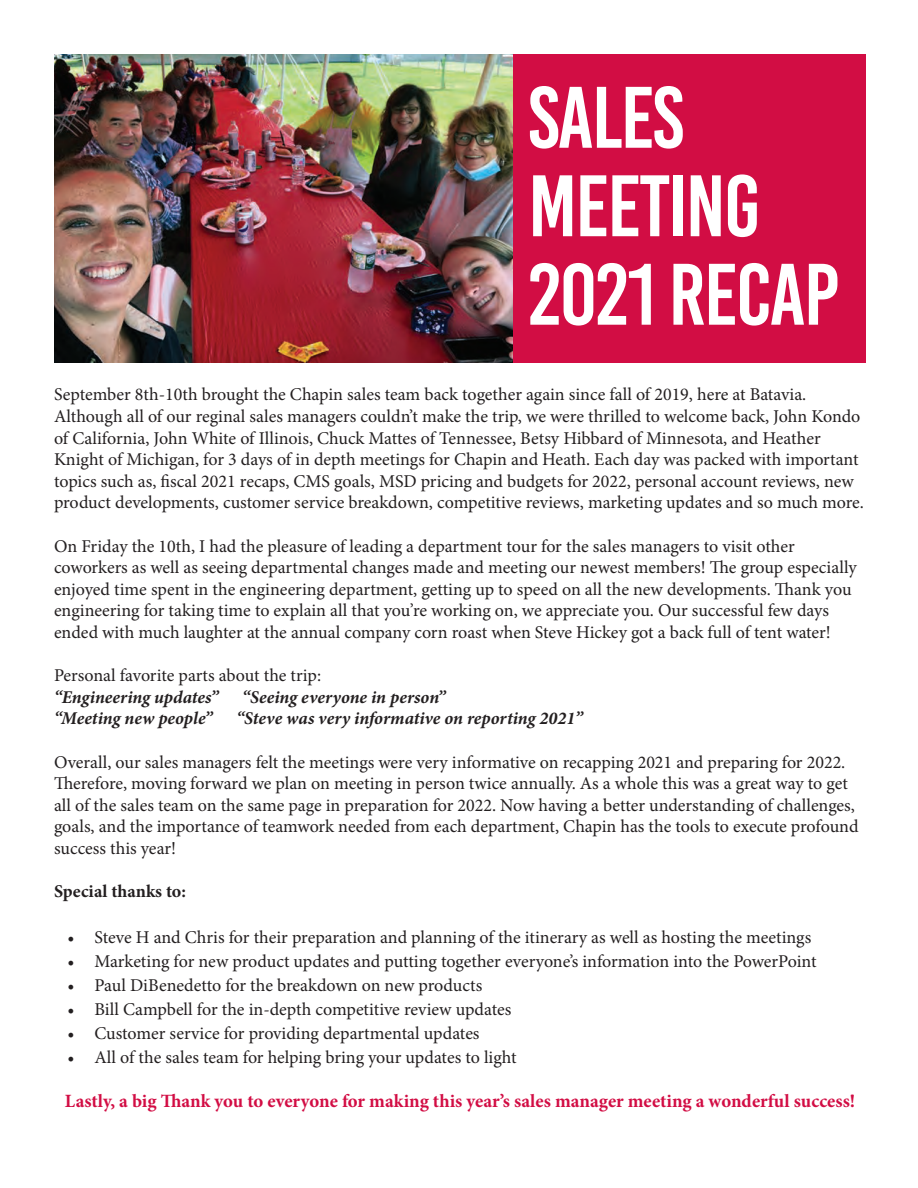
<style>
.page{position:relative;width:918px;height:1188px;background:#fff}
.page>*{position:absolute;margin:0;border:0;box-sizing:border-box;transform-origin:0 0}
.t1{font:87px/88.5px "Bebas Kai";letter-spacing:-.02em;color:#fff}
.t2{font:700 18.75px "Minion Pro";color:#d20d44}
.t3{font:18px/21.6px "Minion Pro";color:#231f20}
.t4{font:italic 700 18px "Minion Pro";color:#231f20}
.t5{font:700 18px "Minion Pro";color:#231f20}
</style>
<div class="page">
<div style="left:513px;top:54px;width:353px;height:309px;background:#d20d44"></div>
<img style="left:54px;top:54px;width:459px;height:309px">
<h1 class="t1" style="left:528px;top:74px;width:313px">SALES<br>MEETING<br>2021 RECAP</h1>
<p class="t3" style="left:54px;top:384px;width:811px">September 8th-10th brought the Chapin sales team back together again since fall of 2019, here at Batavia.<br>Although all of our reginal sales managers couldn’t make the trip, we were thrilled to welcome back, John Kondo of California, John White of Illinois, Chuck Mattes of Tennessee, Betsy Hibbard of Minnesota, and Heather Knight of Michigan, for 3 days of in depth meetings for Chapin and Heath. Each day was packed with important topics such as, fiscal 2021 recaps, CMS goals, MSD pricing and budgets for 2022, personal account reviews, new product developments, customer service breakdown, competitive reviews, marketing updates and so much more.</p>
<p class="t3" style="left:54px;top:535px;width:804px">On Friday the 10th, I had the pleasure of leading a department tour for the sales managers to visit other coworkers as well as seeing departmental changes made and meeting our newest members! The group especially enjoyed time spent in the engineering department, getting up to speed on all the new developments. Thank you engineering for taking time to explain all that you’re working on, we appreciate you. Our successful few days ended with much laughter at the annual company corn roast when Steve Hickey got a back full of tent water!</p>
<p class="t3" style="left:54px;top:665px;width:269px">Personal favorite parts about the trip:</p>
<p class="t4" style="left:54px;top:684px;width:166px">“Engineering updates”</p>
<p class="t4" style="left:242px;top:684px;width:205px">“Seeing everyone in person”</p>
<p class="t4" style="left:54px;top:706px;width:160px">“Meeting new people”</p>
<p class="t4" style="left:236px;top:706px;width:348px">“Steve was very informative on reporting 2021”</p>
<p class="t3" style="left:54px;top:751px;width:806px">Overall, our sales managers felt the meetings were very informative on recapping 2021 and preparing for 2022.<br>Therefore, moving forward we plan on meeting in person twice annually. As a whole this was a great way to get all of the sales team on the same page in preparation for 2022. Now having a better understanding of challenges, goals, and the importance of teamwork needed from each department, Chapin has the tools to execute profound success this year!</p>
<p class="t5" style="left:54px;top:879px;width:133px">Special thanks to:</p>
<p class="t3" style="left:68px;top:926px;width:745px">• Steve H and Chris for their preparation and planning of the itinerary as well as hosting the meetings</p>
<p class="t3" style="left:68px;top:950px;width:751px">• Marketing for new product updates and putting together everyone’s information into the PowerPoint</p>
<p class="t3" style="left:68px;top:974px;width:416px">• Paul DiBenedetto for the breakdown on new products</p>
<p class="t3" style="left:68px;top:998px;width:445px">• Bill Campbell for the in-depth competitive review updates</p>
<p class="t3" style="left:68px;top:1022px;width:414px">• Customer service for providing departmental updates</p>
<p class="t3" style="left:68px;top:1046px;width:451px">• All of the sales team for helping bring your updates to light</p>
<p class="t2" style="left:65px;top:1088px;width:792px">Lastly, a big Thank you to everyone for making this year’s sales manager meeting a wonderful success!</p>
</div>
